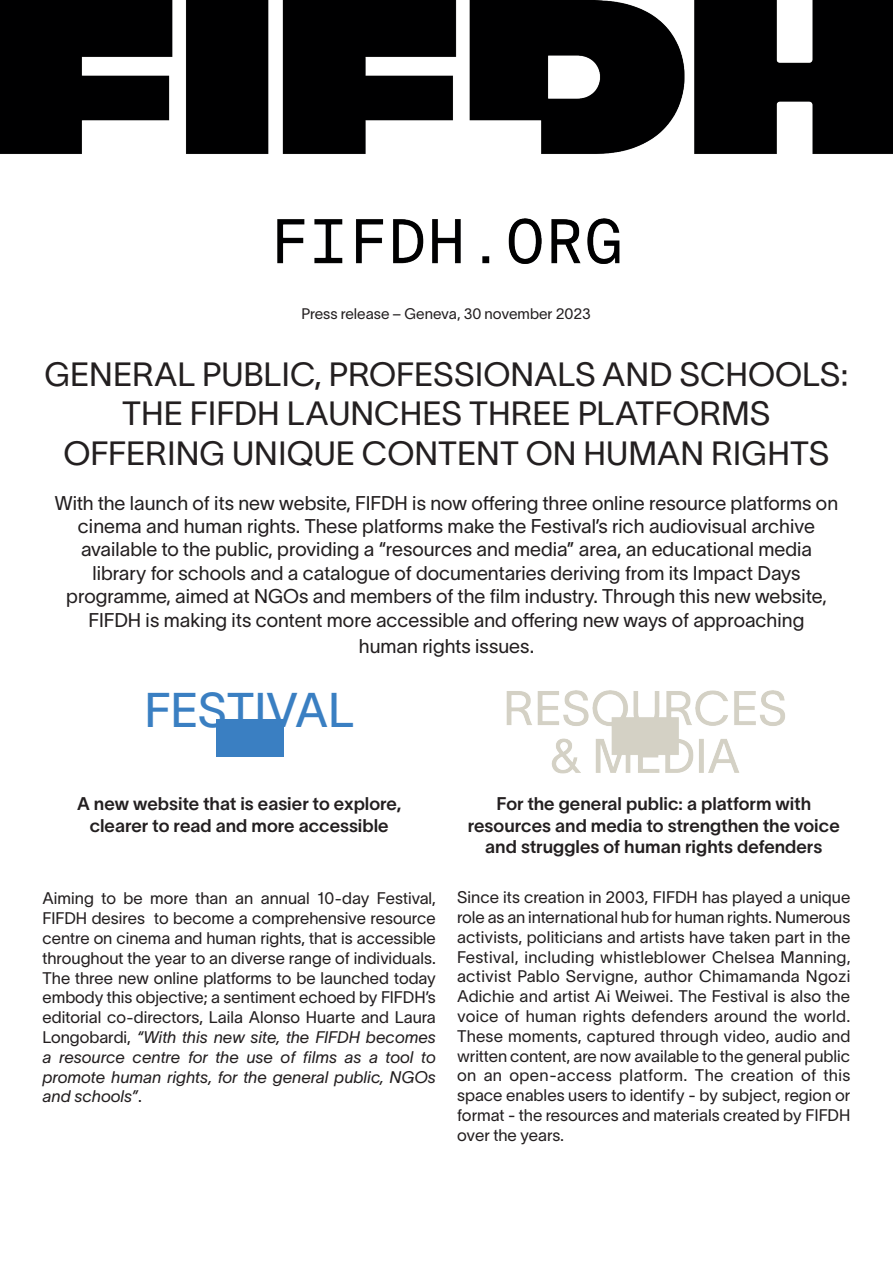
<style>
.page{position:relative;width:893px;height:1263px;background:#fff}
.page>*{position:absolute;margin:0;border:0;box-sizing:border-box;transform-origin:0 0}
.t1{font:47.85px "TWK Lausanne 350";color:#3a7fc2}
.t2{font:33px/39.6px "Lausanne 300";color:#231f20;text-align:center}
.t3{font:19.5px/23.4px "TWK Lausanne 300";color:#231f20;text-align:center}
.t4{font:18px/21.6px "TWK Lausanne 600";color:#231f20;text-align:center}
.t5{font:16.5px/19.8px "Lausanne 300";color:#231f20;text-align:justify}
.t6{font:16.5px/19.8px "TWK Lausanne 300";color:#231f20;text-align:justify}
.t7{font:15px "Lausanne 300";color:#231f20}
.s1{font-style:italic}
</style>
<div class="page">
<div style="left:216px;top:719px;width:67px;height:38px;background:#3a7fc2"></div>
<img style="left:0;top:0;width:893px;height:264px">
<img style="left:506px;top:690px;width:279px;height:84px">
<p class="t7" style="left:301px;top:304px;width:291px">Press release – Geneva, 30 november 2023</p>
<h2 class="t2" style="left:44px;top:353px;width:806px">GENERAL PUBLIC, PROFESSIONALS AND SCHOOLS:<br>THE FIFDH LAUNCHES THREE PLATFORMS<br>OFFERING UNIQUE CONTENT ON HUMAN RIGHTS</h2>
<p class="t3" style="left:55px;top:490px;width:785px">With the launch of its new website, FIFDH is now offering three online resource platforms on cinema and human rights. These platforms make the Festival’s rich audiovisual archive available to the public, providing a “resources and media” area, an educational media library for schools and a catalogue of documentaries deriving from its Impact Days programme, aimed at NGOs and members of the film industry. Through this new website, FIFDH is making its content more accessible and offering new ways of approaching</p>
<p class="t3" style="left:359px;top:633px;width:177px">human rights issues.</p>
<h1 class="t1" style="left:145px;top:676px;width:211px">FESTIVAL</h1>
<p class="t4" style="left:77px;top:792px;width:326px">A new website that is easier to explore, clearer to read and more accessible</p>
<p class="t6" style="left:43px;top:887px;width:395px">Aiming to be more than an annual 10-day Festival, FIFDH desires to become a comprehensive resource centre on cinema and human rights, that is accessible throughout the year to an diverse range of individuals.<br>The three new online platforms to be launched today embody this objective; a sentiment echoed by FIFDH’s editorial co-directors, Laila Alonso Huarte and Laura Longobardi, <span class="s1">“With this new site, the FIFDH becomes a resource centre for the use of films as a tool to promote human rights, for the general public, NGOs and schools”</span>.</p>
<p class="t4" style="left:468px;top:792px;width:374px">For the general public: a platform with resources and media to strengthen the voice and struggles of human rights defenders</p>
<p class="t5" style="left:457px;top:887px;width:395px">Since its creation in 2003, FIFDH has played a unique role as an international hub for human rights. Numerous activists, politicians and artists have taken part in the Festival, including whistleblower Chelsea Manning, activist Pablo Servigne, author Chimamanda Ngozi Adichie and artist Ai Weiwei. The Festival is also the voice of human rights defenders around the world.<br>These moments, captured through video, audio and written content, are now available to the general public on an open-access platform. The creation of this space enables users to identify - by subject, region or format - the resources and materials created by FIFDH over the years.</p>
</div>
